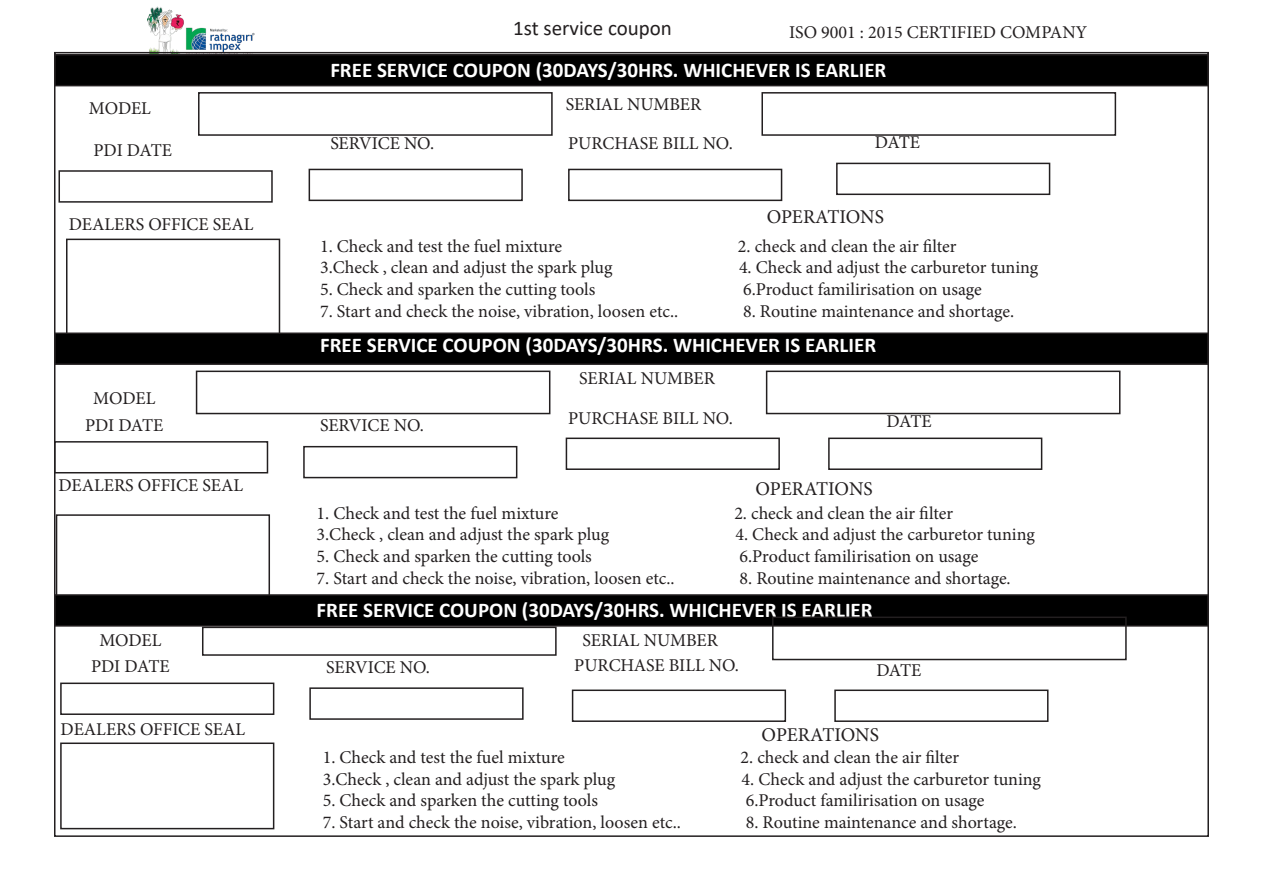
<style>
.page{position:relative;width:1263px;height:893px;background:#fff}
.page>*{position:absolute;margin:0;border:0;box-sizing:border-box;transform-origin:0 0}
.t1{font:700 21px "Calibri";color:#fff}
.t2{font:21px "Calibri";color:#231f20}
.t3{font:19.5px "Minion Pro";letter-spacing:-.005em;color:#231f20}
.t4{font:18px "Minion Pro";letter-spacing:-.005em;color:#231f20}
</style>
<div class="page">
<img style="left:137px;top:7px;width:122px;height:45px">
<div style="left:55px;top:55px;width:1153px;height:31px;background:#000"></div>
<div style="left:54px;top:54px;width:1155px;height:32px;border:2px solid #231f20"></div>
<div style="left:198px;top:92px;width:355px;height:44px;border:2px solid #231f20"></div>
<div style="left:761px;top:92px;width:355px;height:44px;border:2px solid #231f20"></div>
<div style="left:58px;top:170px;width:215px;height:33px;border:2px solid #231f20"></div>
<div style="left:309px;top:169px;width:214px;height:32px;border:2px solid #231f20"></div>
<div style="left:568px;top:169px;width:214px;height:32px;border:2px solid #231f20"></div>
<div style="left:836px;top:163px;width:214px;height:32px;border:2px solid #231f20"></div>
<div style="left:66px;top:239px;width:214px;height:107px;border:2px solid #231f20"></div>
<div style="left:196px;top:371px;width:354px;height:43px;border:2px solid #231f20"></div>
<div style="left:766px;top:371px;width:354px;height:43px;border:2px solid #231f20"></div>
<div style="left:54px;top:441px;width:214px;height:32px;border:2px solid #231f20"></div>
<div style="left:303px;top:446px;width:214px;height:32px;border:2px solid #231f20"></div>
<div style="left:566px;top:438px;width:214px;height:32px;border:2px solid #231f20"></div>
<div style="left:828px;top:438px;width:214px;height:32px;border:2px solid #231f20"></div>
<div style="left:56px;top:514px;width:214px;height:107px;border:2px solid #231f20"></div>
<div style="left:55px;top:333px;width:1153px;height:31px;background:#000"></div>
<div style="left:54px;top:332px;width:1155px;height:33px;border:2px solid #231f20"></div>
<div style="left:55px;top:595px;width:1153px;height:31px;background:#000"></div>
<div style="left:54px;top:594px;width:1155px;height:33px;border:2px solid #231f20"></div>
<div style="left:202px;top:627px;width:355px;height:29px;border:2px solid #231f20"></div>
<div style="left:772px;top:617px;width:355px;height:43px;border:2px solid #231f20"></div>
<div style="left:60px;top:683px;width:214px;height:32px;border:2px solid #231f20"></div>
<div style="left:309px;top:687px;width:215px;height:33px;border:2px solid #231f20"></div>
<div style="left:572px;top:689px;width:214px;height:33px;border:2px solid #231f20"></div>
<div style="left:834px;top:689px;width:214px;height:33px;border:2px solid #231f20"></div>
<div style="left:60px;top:742px;width:214px;height:87px;border:2px solid #231f20"></div>
<p class="t2" style="left:513px;top:13px;width:160px">1st service coupon</p>
<p class="t4" style="left:789px;top:20px;width:300px">ISO 9001 : 2015 CERTIFIED COMPANY</p>
<p class="t1" style="left:330px;top:55px;width:558px">FREE SERVICE COUPON (30DAYS/30HRS. WHICHEVER IS EARLIER</p>
<p class="t4" style="left:89px;top:96px;width:64px">MODEL</p>
<p class="t4" style="left:566px;top:92px;width:137px">SERIAL NUMBER</p>
<p class="t4" style="left:94px;top:138px;width:80px">PDI DATE</p>
<p class="t4" style="left:330px;top:131px;width:105px">SERVICE NO.</p>
<p class="t4" style="left:568px;top:131px;width:166px">PURCHASE BILL NO.</p>
<p class="t4" style="left:875px;top:131px;width:47px">DATE</p>
<p class="t4" style="left:69px;top:213px;width:186px">DEALERS OFFICE SEAL</p>
<p class="t3" style="left:767px;top:204px;width:119px">OPERATIONS</p>
<p class="t4" style="left:320px;top:234px;width:244px">1. Check and test the fuel mixture</p>
<p class="t4" style="left:738px;top:234px;width:220px">2. check and clean the air filter</p>
<p class="t4" style="left:320px;top:255px;width:294px">3.Check , clean and adjust the spark plug</p>
<p class="t4" style="left:739px;top:255px;width:301px">4. Check and adjust the carburetor tuning</p>
<p class="t4" style="left:320px;top:277px;width:277px">5. Check and sparken the cutting tools</p>
<p class="t4" style="left:743px;top:277px;width:240px">6.Product familirisation on usage</p>
<p class="t4" style="left:320px;top:299px;width:360px">7. Start and check the noise, vibration, loosen etc..</p>
<p class="t4" style="left:743px;top:299px;width:273px">8. Routine maintenance and shortage.</p>
<p class="t1" style="left:320px;top:330px;width:558px">FREE SERVICE COUPON (30DAYS/30HRS. WHICHEVER IS EARLIER</p>
<p class="t4" style="left:579px;top:366px;width:137px">SERIAL NUMBER</p>
<p class="t4" style="left:93px;top:386px;width:64px">MODEL</p>
<p class="t4" style="left:85px;top:413px;width:80px">PDI DATE</p>
<p class="t4" style="left:320px;top:414px;width:105px">SERVICE NO.</p>
<p class="t4" style="left:568px;top:406px;width:166px">PURCHASE BILL NO.</p>
<p class="t4" style="left:886px;top:410px;width:47px">DATE</p>
<p class="t4" style="left:58px;top:474px;width:186px">DEALERS OFFICE SEAL</p>
<p class="t3" style="left:755px;top:476px;width:119px">OPERATIONS</p>
<p class="t4" style="left:317px;top:501px;width:244px">1. Check and test the fuel mixture</p>
<p class="t4" style="left:734px;top:501px;width:220px">2. check and clean the air filter</p>
<p class="t4" style="left:317px;top:522px;width:294px">3.Check , clean and adjust the spark plug</p>
<p class="t4" style="left:735px;top:522px;width:301px">4. Check and adjust the carburetor tuning</p>
<p class="t4" style="left:317px;top:544px;width:277px">5. Check and sparken the cutting tools</p>
<p class="t4" style="left:739px;top:544px;width:240px">6.Product familirisation on usage</p>
<p class="t4" style="left:317px;top:566px;width:360px">7. Start and check the noise, vibration, loosen etc..</p>
<p class="t4" style="left:739px;top:566px;width:273px">8. Routine maintenance and shortage.</p>
<p class="t1" style="left:317px;top:595px;width:558px">FREE SERVICE COUPON (30DAYS/30HRS. WHICHEVER IS EARLIER</p>
<p class="t4" style="left:99px;top:628px;width:64px">MODEL</p>
<p class="t4" style="left:91px;top:654px;width:80px">PDI DATE</p>
<p class="t4" style="left:326px;top:655px;width:105px">SERVICE NO.</p>
<p class="t4" style="left:574px;top:654px;width:166px">PURCHASE BILL NO.</p>
<p class="t4" style="left:582px;top:628px;width:137px">SERIAL NUMBER</p>
<p class="t4" style="left:61px;top:717px;width:186px">DEALERS OFFICE SEAL</p>
<p class="t4" style="left:876px;top:658px;width:47px">DATE</p>
<p class="t3" style="left:762px;top:722px;width:119px">OPERATIONS</p>
<p class="t4" style="left:323px;top:745px;width:244px">1. Check and test the fuel mixture</p>
<p class="t4" style="left:740px;top:745px;width:220px">2. check and clean the air filter</p>
<p class="t4" style="left:323px;top:767px;width:294px">3.Check , clean and adjust the spark plug</p>
<p class="t4" style="left:742px;top:767px;width:301px">4. Check and adjust the carburetor tuning</p>
<p class="t4" style="left:323px;top:789px;width:277px">5. Check and sparken the cutting tools</p>
<p class="t4" style="left:746px;top:789px;width:240px">6.Product familirisation on usage</p>
<p class="t4" style="left:323px;top:810px;width:360px">7. Start and check the noise, vibration, loosen etc..</p>
<p class="t4" style="left:746px;top:810px;width:273px">8. Routine maintenance and shortage.</p>
</div>
